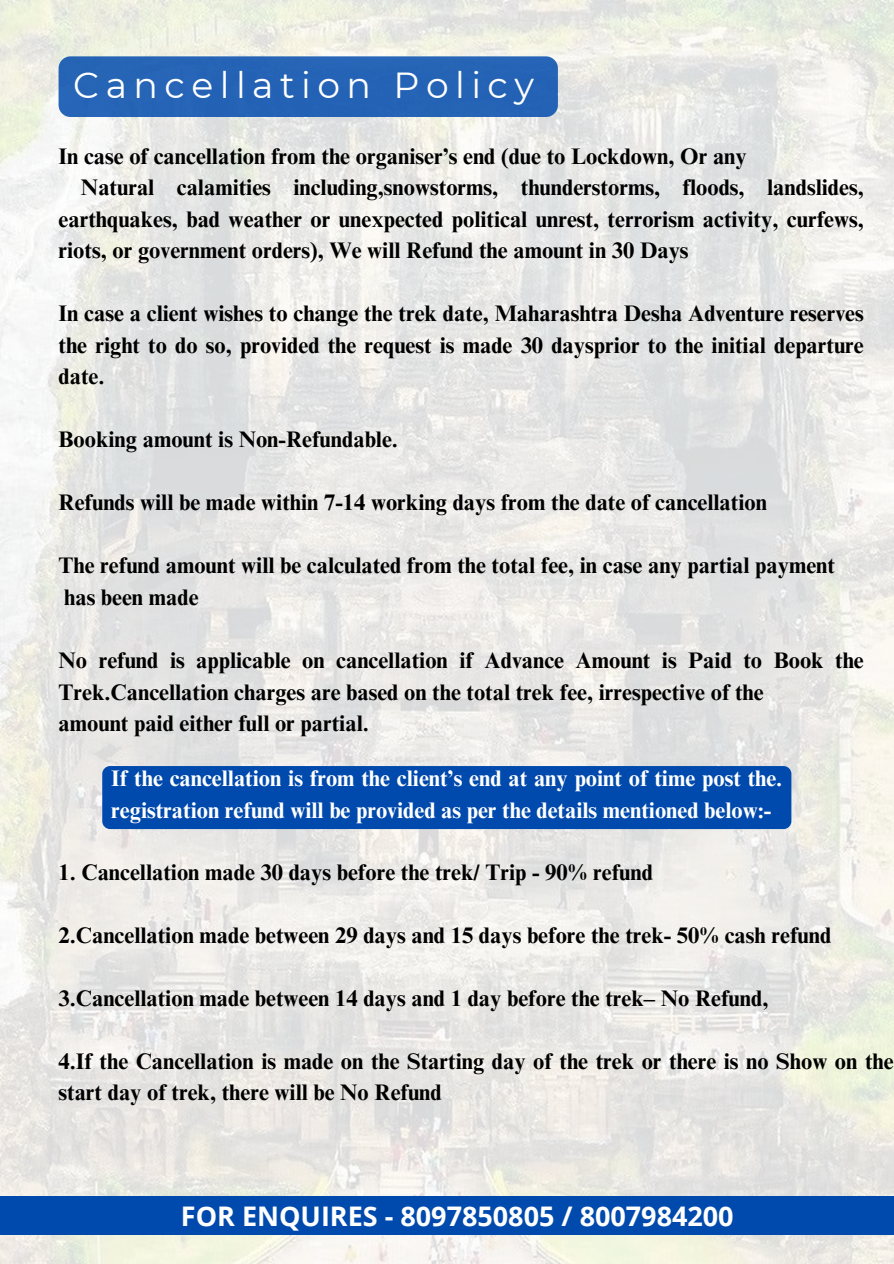
<style>
.page{position:relative;width:894px;height:1264px;background:#fff}
.page>*{position:absolute;margin:0;border:0;box-sizing:border-box;transform-origin:0 0}
.t1{font:36.15px "Montserrat";letter-spacing:.18em;color:#fff}
.t2{font:700 27px "Open Sans";color:#fff}
.t3{font:700 22.5px/31.5px "Times NRMT Pro";color:#000}
.t4{font:700 22.5px/31.5px "Times NRMT Pro";color:#fff}
</style>
<div class="page">
<img style="left:0;top:0;width:893px;height:1263px">
<div style="left:58px;top:56px;width:499px;height:61px;background:#2563b5;border-radius:12px"></div>
<div style="left:0;top:1195px;width:893px;height:39px;background:#004aad"></div>
<div style="left:102px;top:766px;width:689px;height:63px;background:#004aad;border-radius:8px"></div>
<h1 class="t1" style="left:73px;top:63px;width:462px">Cancellation Policy</h1>
<p class="t3" style="left:58px;top:143px;width:689px">In case of cancellation from the organiser’s end (due to Lockdown, Or any</p>
<p class="t3" style="left:81px;top:175px;width:784px">Natural calamities including,snowstorms, thunderstorms, floods, landslides,</p>
<p class="t3" style="left:58px;top:206px;width:806px">earthquakes, bad weather or unexpected political unrest, terrorism activity, curfews,</p>
<p class="t3" style="left:58px;top:238px;width:631px">riots, or government orders), We will Refund the amount in 30 Days</p>
<p class="t3" style="left:58px;top:301px;width:806px;text-align:justify">In case a client wishes to change the trek date, Maharashtra Desha Adventure reserves the right to do so, provided the request is made 30 daysprior to the initial departure date.</p>
<p class="t3" style="left:58px;top:427px;width:341px">Booking amount is Non-Refundable.</p>
<p class="t3" style="left:58px;top:490px;width:709px">Refunds will be made within 7-14 working days from the date of cancellation</p>
<p class="t3" style="left:58px;top:553px;width:777px">The refund amount will be calculated from the total fee, in case any partial payment has been made</p>
<p class="t3" style="left:58px;top:647px;width:806px">No refund is applicable on cancellation if Advance Amount is Paid to Book the<br>Trek.Cancellation charges are based on the total trek fee, irrespective of the<br>amount paid either full or partial.</p>
<p class="t4" style="left:111px;top:765px;width:672px">If the cancellation is from the client’s end at any point of time post the. registration refund will be provided as per the details mentioned below:-</p>
<p class="t3" style="left:58px;top:859px;width:595px">1. Cancellation made 30 days before the trek/ Trip - 90% refund</p>
<p class="t3" style="left:58px;top:922px;width:774px">2.Cancellation made between 29 days and 15 days before the trek- 50% cash refund</p>
<p class="t3" style="left:58px;top:985px;width:711px">3.Cancellation made between 14 days and 1 day before the trek– No Refund,</p>
<p class="t3" style="left:58px;top:1048px;width:836px">4.If the Cancellation is made on the Starting day of the trek or there is no Show on the start day of trek, there will be No Refund</p>
<p class="t2" style="left:181px;top:1196px;width:554px">FOR ENQUIRES - 8097850805 / 8007984200</p>
</div>
